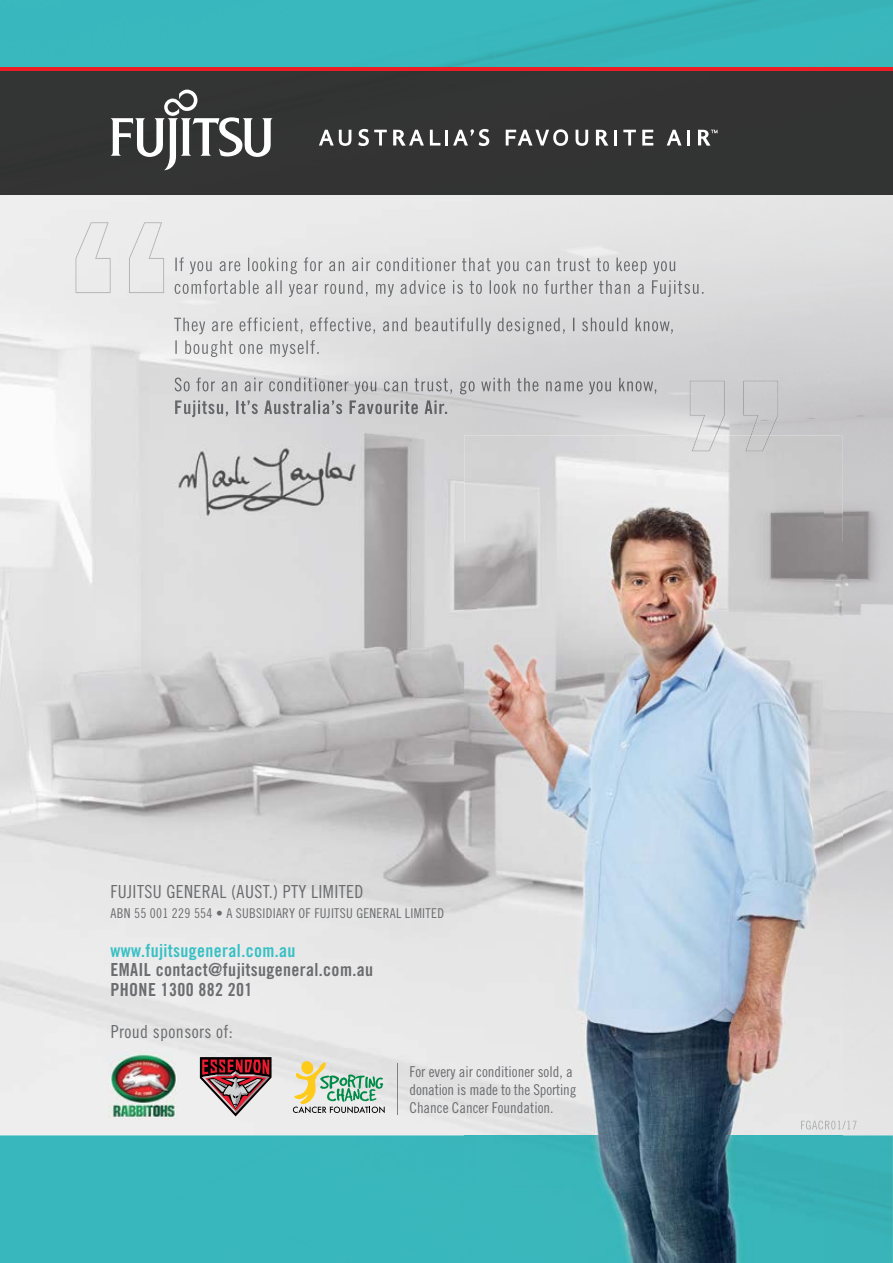
<style>
.page{position:relative;width:893px;height:1263px;background:#fff}
.page>*{position:absolute;margin:0;border:0;box-sizing:border-box;transform-origin:0 0}
.t1{font:18px/19.5px "Trade Gothic LT Std Bd Cn 20";letter-spacing:.02em;color:#6b6c6f}
.t2{font:18px "Trade Gothic LT Std Cn 18";letter-spacing:.02em;color:#6b6c6f}
.t3{font:18px "Trade Gothic LT Std Bd Cn 20";letter-spacing:.02em;color:#38c0c5}
.t4{font:15px/18px "Trade Gothic LT Std Cn 18";color:#6b6c6f}
.t5{font:13.5px "Trade Gothic LT Std Cn 18";letter-spacing:.02em;color:#6b6c6f}
</style>
<div class="page">
<img style="left:842px;top:194px;width:51px;height:941px">
<img style="left:0;top:194px;width:472px;height:941px">
<img style="left:472px;top:194px;width:370px;height:241px">
<div style="left:0;top:71px;width:893px;height:123px;background:#333"></div>
<svg style="left:111px;top:90px;width:162px;height:80px"></svg>
<svg style="left:319px;top:130px;width:32px;height:16px"></svg>
<svg style="left:358px;top:129px;width:29px;height:17px"></svg>
<svg style="left:430px;top:130px;width:10px;height:16px"></svg>
<hr style="left:445px;top:130px;width:3px;height:16px;background:#fff">
<svg style="left:506px;top:129px;width:62px;height:17px"></svg>
<svg style="left:576px;top:130px;width:12px;height:16px"></svg>
<hr style="left:614px;top:130px;width:3px;height:16px;background:#fff">
<svg style="left:623px;top:130px;width:13px;height:16px"></svg>
<svg style="left:642px;top:130px;width:11px;height:16px"></svg>
<svg style="left:667px;top:130px;width:14px;height:16px"></svg>
<hr style="left:687px;top:130px;width:3px;height:16px;background:#fff">
<svg style="left:453px;top:129px;width:36px;height:17px"></svg>
<svg style="left:393px;top:130px;width:31px;height:16px"></svg>
<svg style="left:596px;top:130px;width:12px;height:16px"></svg>
<svg style="left:698px;top:130px;width:20px;height:16px"></svg>
<hr style="left:0;top:67px;width:893px;height:4px;background:#ed1d24">
<div style="left:0;top:1135px;width:893px;height:128px;background:#38b7bc"></div>
<div style="left:0;top:0;width:893px;height:67px;background:#39b8bd"></div>
<img style="left:75px;top:222px;width:89px;height:71px">
<img style="left:690px;top:381px;width:88px;height:54px">
<img style="left:175px;top:257px;width:501px;height:17px">
<img style="left:175px;top:280px;width:528px;height:17px">
<img style="left:174px;top:317px;width:500px;height:17px">
<img style="left:175px;top:340px;width:144px;height:17px">
<img style="left:175px;top:378px;width:488px;height:16px">
<img style="left:175px;top:400px;width:272px;height:17px">
<img style="left:174px;top:446px;width:185px;height:73px">
<img style="left:464px;top:435px;width:379px;height:107px">
<img style="left:464px;top:542px;width:14px;height:721px">
<img style="left:823px;top:542px;width:20px;height:578px">
<img style="left:692px;top:435px;width:78px;height:16px">
<img style="left:823px;top:1120px;width:20px;height:143px">
<img style="left:478px;top:501px;width:345px;height:762px">
<svg style="left:843px;top:1120px;width:13px;height:9px"></svg>
<img style="left:801px;top:1120px;width:22px;height:9px">
<img style="left:108px;top:1050px;width:71px;height:70px">
<svg style="left:200px;top:1057px;width:72px;height:59px;background:#9e7478"></svg>
<svg style="left:293px;top:1060px;width:92px;height:53px;background:#c1ceb3"></svg>
<hr style="left:397px;top:1063px;width:1px;height:51px;background:#808285">
<p class="t2" style="left:111px;top:881px;width:254px">FUJITSU GENERAL (AUST.) PTY LIMITED</p>
<p class="t5" style="left:111px;top:905px;width:335px">ABN 55 001 229 554 • A SUBSIDIARY OF FUJITSU GENERAL LIMITED</p>
<p class="t3" style="left:111px;top:939px;width:186px">www.fujitsugeneral.com.au</p>
<p class="t1" style="left:111px;top:960px;width:264px">EMAIL contact@fujitsugeneral.com.au<br>PHONE 1300 882 201</p>
<p class="t2" style="left:111px;top:1020px;width:124px">Proud sponsors of:</p>
<p class="t4" style="left:409px;top:1062px;width:168px">For every air conditioner sold, a donation is made to the Sporting<br>Chance Cancer Foundation.</p>
</div>
